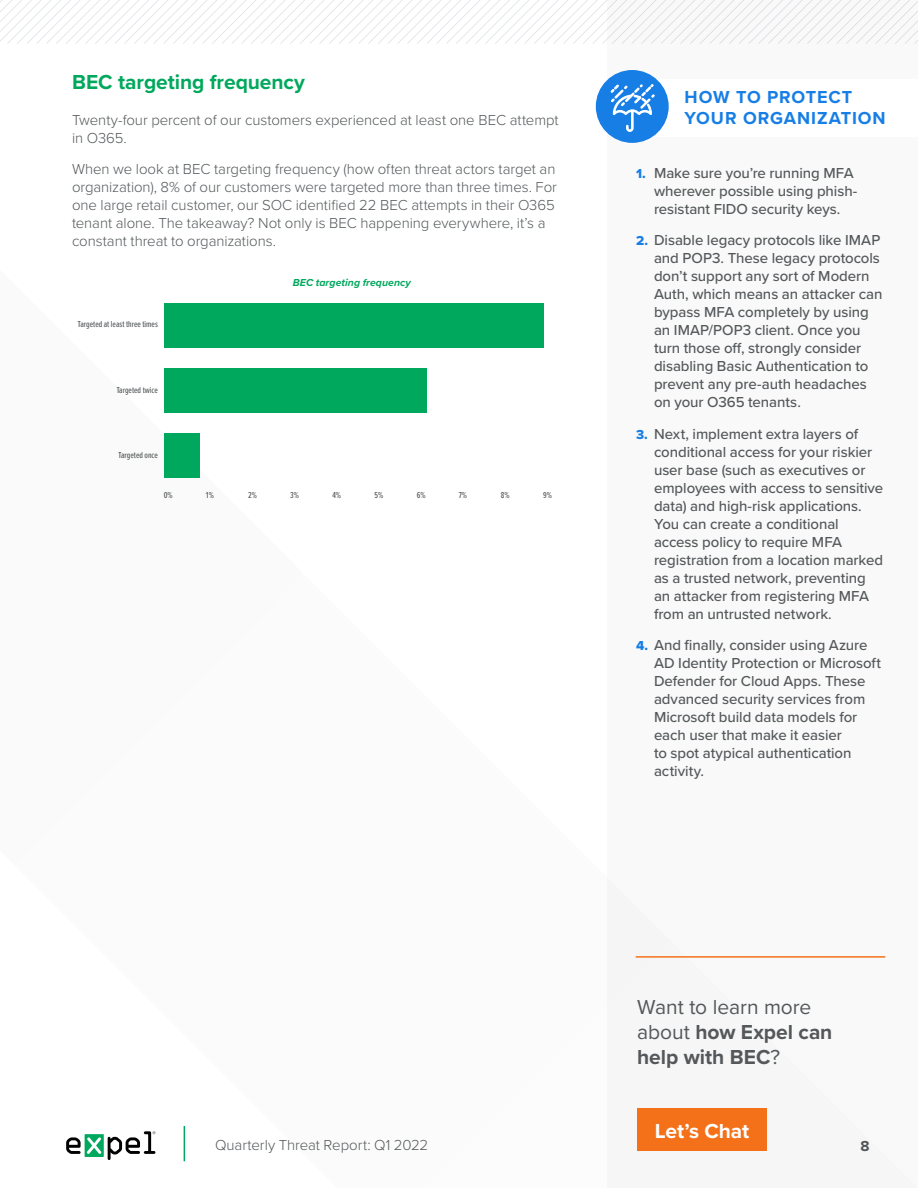
<style>
.page{position:relative;width:918px;height:1188px;background:#fff}
.page>*{position:absolute;margin:0;border:0;box-sizing:border-box;transform-origin:0 0}
.t1{font:700 21px/25.2px "Proxima Nova";color:#54585a}
.t2{font:700 21px "Proxima Nova";letter-spacing:-.005em;color:#00a85d}
.t3{font:700 21px "Proxima Nova";letter-spacing:-.005em;color:#fff}
.t4{font:700 18px/21.6px "Proxima Nova";letter-spacing:.05em;color:#177ee6}
.t5{font:500 15px/18px "Proxima Nova";letter-spacing:-.005em;color:#54585a}
.t6{font:300 15px/18px "Proxima Nova";letter-spacing:-.005em;color:#54585a}
.t7{font:700 15px "Proxima Nova";color:#54585a}
.t8{font:italic 700 10.5px "Proxima Nova";letter-spacing:.005em;color:#00a85d}
.t9{font:500 9px "Proxima Nova Ex Cn";color:#54585a}
.s1{font-family:"Proxima Nova Extrabld";font-weight:400;font-size:13.5px;color:#177ee6}
.s2{font-weight:400}
</style>
<div class="page">
<svg style="left:66px;top:1131px;width:89px;height:29px"></svg>
<svg style="left:0;top:0;width:607px;height:44px"></svg>
<hr style="left:184px;top:1126px;width:1px;height:35px;background:#00a85d">
<div style="left:607px;top:0;width:311px;height:1188px;background:#f9f9f9"></div>
<div style="left:164px;top:368px;width:263px;height:45px;background:#00a85d"></div>
<div style="left:164px;top:433px;width:35px;height:45px;background:#00a85d"></div>
<div style="left:164px;top:303px;width:380px;height:45px;background:#00a85d"></div>
<div style="left:631px;top:80px;width:287px;height:57px;background:#fff"></div>
<div style="left:596px;top:70px;width:73px;height:73px;background:#177ee6;border-radius:50%"></div>
<svg style="left:610px;top:84px;width:45px;height:48px"></svg>
<div style="left:637px;top:1109px;width:130px;height:42px;background:#f47119"></div>
<hr style="left:636px;top:956px;width:249px;height:2px;background:#f47119">
<h1 class="t2" style="left:72px;top:66px;width:235px">BEC targeting frequency</h1>
<p class="t6" style="left:72px;top:110px;width:488px">Twenty-four percent of our customers experienced at least one BEC attempt in O365.</p>
<p class="t6" style="left:72px;top:159px;width:487px">When we look at BEC targeting frequency (how often threat actors target an organization), 8% of our customers were targeted more than three times. For one large retail customer, our SOC identified 22 BEC attempts in their O365 tenant alone. The takeaway? Not only is BEC happening everywhere, it’s a constant threat to organizations.</p>
<p class="t9" style="left:78px;top:317px;width:82px">Targeted at least three times</p>
<p class="t9" style="left:117px;top:383px;width:43px">Targeted twice</p>
<p class="t9" style="left:119px;top:449px;width:41px">Targeted once</p>
<p class="t8" style="left:293px;top:275px;width:120px">BEC targeting frequency</p>
<p class="t9" style="left:164px;top:488px;width:10px">0%</p>
<p class="t9" style="left:206px;top:488px;width:9px">1%</p>
<p class="t9" style="left:248px;top:488px;width:10px">2%</p>
<p class="t9" style="left:290px;top:488px;width:10px">3%</p>
<p class="t9" style="left:332px;top:488px;width:10px">4%</p>
<p class="t9" style="left:375px;top:488px;width:10px">5%</p>
<p class="t9" style="left:417px;top:488px;width:10px">6%</p>
<p class="t9" style="left:459px;top:488px;width:10px">7%</p>
<p class="t9" style="left:501px;top:488px;width:10px">8%</p>
<p class="t9" style="left:543px;top:488px;width:10px">9%</p>
<p class="t4" style="left:685px;top:86px;width:203px">HOW TO PROTECT<br>YOUR ORGANIZATION</p>
<p class="t5" style="left:654px;top:163px;width:205px;text-indent:-18px"><span class="s1">1.</span> Make sure you’re running MFA wherever possible using phish&shy;resistant FIDO security keys.</p>
<p class="t5" style="left:654px;top:231px;width:230px;text-indent:-18px"><span class="s1">2.</span> Disable legacy protocols like IMAP and POP3. These legacy protocols don’t support any sort of Modern<br>Auth, which means an attacker can bypass MFA completely by using an IMAP/POP3 client. Once you turn those off, strongly consider disabling Basic Authentication to prevent any pre-auth headaches on your O365 tenants.</p>
<p class="t5" style="left:654px;top:424px;width:231px;text-indent:-18px"><span class="s1">3.</span> Next, implement extra layers of conditional access for your riskier user base (such as executives or employees with access to sensitive data) and high-risk applications.<br>You can create a conditional access policy to require MFA registration from a location marked as a trusted network, preventing an attacker from registering MFA from an untrusted network.</p>
<p class="t5" style="left:654px;top:636px;width:229px;text-indent:-18px"><span class="s1">4.</span> And finally, consider using Azure<br>AD Identity Protection or Microsoft<br>Defender for Cloud Apps. These advanced security services from<br>Microsoft build data models for each user that make it easier<br>to spot atypical authentication activity.</p>
<h1 class="t1" style="left:637px;top:994px;width:197px"><span class="s2">Want to learn more about</span> how Expel can help with BEC<span class="s2">?</span></h1>
<h1 class="t3" style="left:655px;top:1115px;width:96px">Let’s Chat</h1>
<p class="t6" style="left:215px;top:1135px;width:215px">Quarterly Threat Report: Q1 2022</p>
<p class="t7" style="left:860px;top:1135px;width:11px">8</p>
</div>
